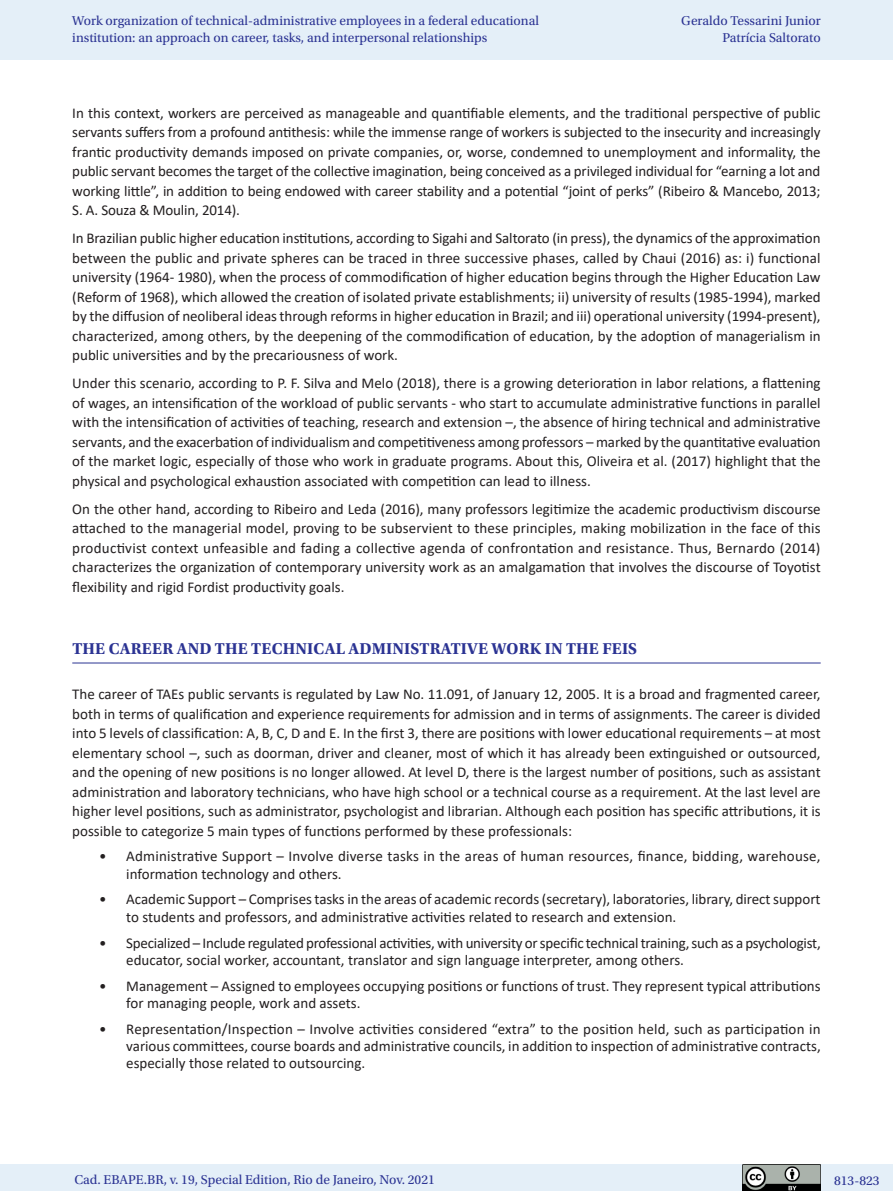
<style>
.page{position:relative;width:893px;height:1191px;background:#fff}
.page>*{position:absolute;margin:0;border:0;box-sizing:border-box;transform-origin:0 0}
._07_1_sub_1{font:700 16.5px "Utopia Std";letter-spacing:.01em;color:#2b3393}
._06_0_texto{font:15px/19.5px "Calibri";color:#231f20;text-align:justify}
.t1{font:13.5px/16.5px "Utopia Std";color:#2b3393}
</style>
<div class="page">
<div style="left:0;top:0;width:893px;height:60px;background:#e4eff8"></div>
<div style="left:0;top:1164px;width:893px;height:27px;background:#e4eff8"></div>
<img style="left:743px;top:1164px;width:78px;height:27px">
<hr style="left:72px;top:662px;width:749px;height:1px;background:#2b3393">
<p class="t1" style="left:72px;top:13px;width:468px">Work organization of technical-administrative employees in a federal educational institution: an approach on career, tasks, and interpersonal relationships</p>
<p class="t1" style="left:681px;top:13px;width:141px;text-align:right">Geraldo Tessarini Junior<br>Patrícia Saltorato</p>
<p class="_06_0_texto" style="left:72px;top:102px;width:750px">In this context, workers are perceived as manageable and quantifiable elements, and the traditional perspective of public servants suffers from a profound antithesis: while the immense range of workers is subjected to the insecurity and increasingly frantic productivity demands imposed on private companies, or, worse, condemned to unemployment and informality, the public servant becomes the target of the collective imagination, being conceived as a privileged individual for “earning a lot and working little”, in addition to being endowed with career stability and a potential “joint of perks” (Ribeiro &amp; Mancebo, 2013; S. A. Souza &amp; Moulin, 2014).</p>
<p class="_06_0_texto" style="left:72px;top:228px;width:750px">In Brazilian public higher education institutions, according to Sigahi and Saltorato (in press), the dynamics of the approximation between the public and private spheres can be traced in three successive phases, called by Chaui (2016) as: i) functional university (1964- 1980), when the process of commodification of higher education begins through the Higher Education Law (Reform of 1968), which allowed the creation of isolated private establishments; ii) university of results (1985-1994), marked by the diffusion of neoliberal ideas through reforms in higher education in Brazil; and iii) operational university (1994-present), characterized, among others, by the deepening of the commodification of education, by the adoption of managerialism in public universities and by the precariousness of work.</p>
<p class="_06_0_texto" style="left:72px;top:373px;width:750px">Under this scenario, according to P. F. Silva and Melo (2018), there is a growing deterioration in labor relations, a flattening of wages, an intensification of the workload of public servants - who start to accumulate administrative functions in parallel with the intensification of activities of teaching, research and extension –, the absence of hiring technical and administrative servants, and the exacerbation of individualism and competitiveness among professors – marked by the quantitative evaluation of the market logic, especially of those who work in graduate programs. About this, Oliveira et al. (2017) highlight that the physical and psychological exhaustion associated with competition can lead to illness.</p>
<p class="_06_0_texto" style="left:72px;top:498px;width:750px">On the other hand, according to Ribeiro and Leda (2016), many professors legitimize the academic productivism discourse attached to the managerial model, proving to be subservient to these principles, making mobilization in the face of this productivist context unfeasible and fading a collective agenda of confrontation and resistance. Thus, Bernardo (2014) characterizes the organization of contemporary university work as an amalgamation that involves the discourse of Toyotist flexibility and rigid Fordist productivity goals.</p>
<p class="_07_1_sub_1" style="left:72px;top:639px;width:566px">THE CAREER AND THE TECHNICAL ADMINISTRATIVE WORK IN THE FEIS</p>
<p class="_06_0_texto" style="left:72px;top:684px;width:750px">The career of TAEs public servants is regulated by Law No. 11.091, of January 12, 2005. It is a broad and fragmented career, both in terms of qualification and experience requirements for admission and in terms of assignments. The career is divided into 5 levels of classification: A, B, C, D and E. In the first 3, there are positions with lower educational requirements – at most elementary school –, such as doorman, driver and cleaner, most of which it has already been extinguished or outsourced, and the opening of new positions is no longer allowed. At level D, there is the largest number of positions, such as assistant administration and laboratory technicians, who have high school or a technical course as a requirement. At the last level are higher level positions, such as administrator, psychologist and librarian. Although each position has specific attributions, it is possible to categorize 5 main types of functions performed by these professionals:</p>
<p class="_06_0_texto" style="left:126px;top:847px;width:696px;line-height:17.2px;text-indent:-27px">• Administrative Support – Involve diverse tasks in the areas of human resources, finance, bidding, warehouse, information technology and others.</p>
<p class="_06_0_texto" style="left:126px;top:890px;width:696px;line-height:17.2px;text-indent:-27px">• Academic Support – Comprises tasks in the areas of academic records (secretary), laboratories, library, direct support to students and professors, and administrative activities related to research and extension.</p>
<p class="_06_0_texto" style="left:126px;top:933px;width:696px;line-height:17.2px;text-indent:-27px">• Specialized – Include regulated professional activities, with university or specific technical training, such as a psychologist, educator, social worker, accountant, translator and sign language interpreter, among others.</p>
<p class="_06_0_texto" style="left:126px;top:976px;width:696px;line-height:17.2px;text-indent:-27px">• Management – Assigned to employees occupying positions or functions of trust. They represent typical attributions for managing people, work and assets.</p>
<p class="_06_0_texto" style="left:126px;top:1019px;width:696px;line-height:17.2px;text-indent:-27px">• Representation/Inspection – Involve activities considered “extra” to the position held, such as participation in various committees, course boards and administrative councils, in addition to inspection of administrative contracts, especially those related to outsourcing.</p>
<p class="t1" style="left:74px;top:1171px;width:362px">Cad. EBAPE.BR, v. 19, Special Edition, Rio de Janeiro, Nov. 2021</p>
<p class="t1" style="left:834px;top:1172px;width:47px">813-823</p>
</div>
